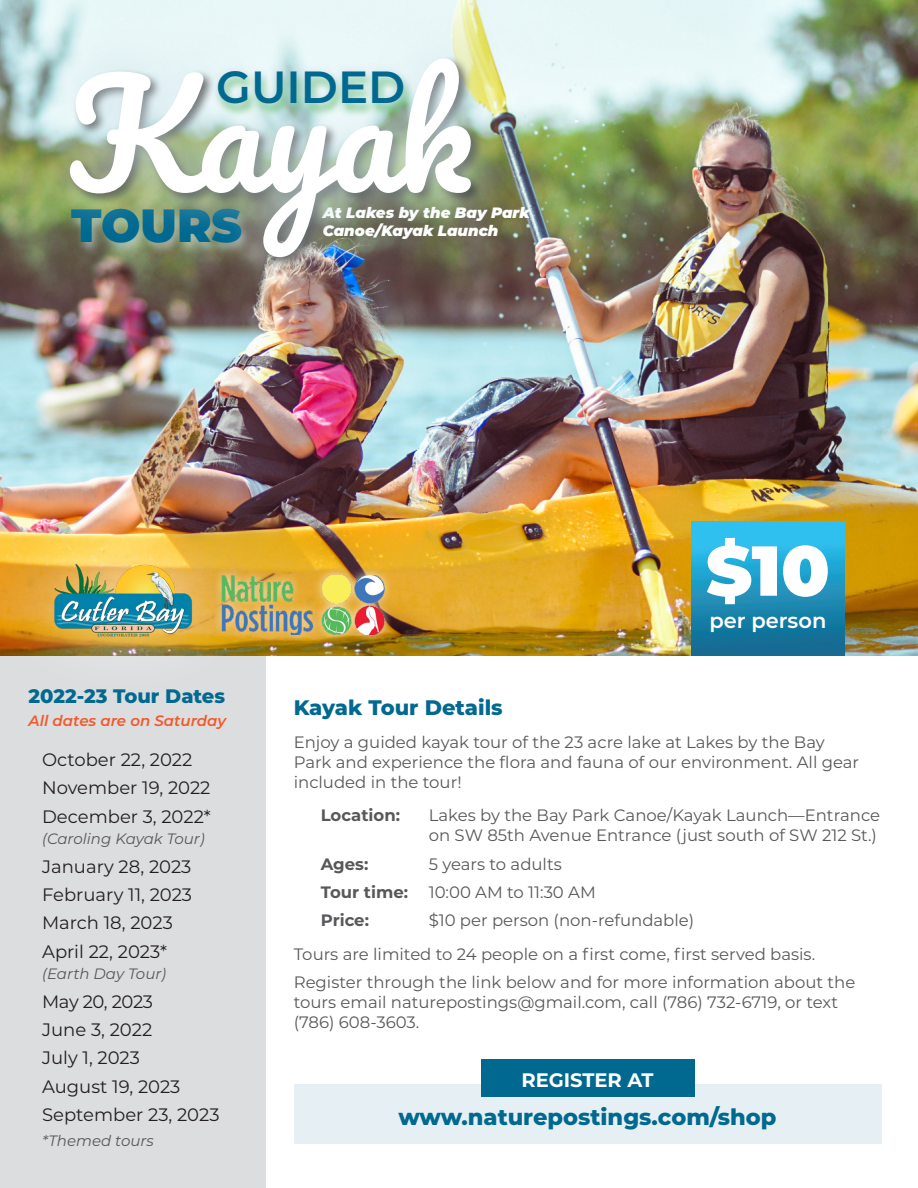
<style>
.page{position:relative;width:918px;height:1188px;background:#fff}
.page>*{position:absolute;margin:0;border:0;box-sizing:border-box;transform-origin:0 0}
.Paragraph_Style_1{font:142.5px "Pacifico";letter-spacing:-.005em;color:#fff}
.Paragraph_Style_1-2{font:900 70.5px "Montserrat";color:#fff}
.Paragraph_Style_1-3{font:900 46.5px "Montserrat";color:#016990}
.Paragraph_Style_1-4{font:600 45px "Montserrat";color:#016990}
.Paragraph_Style_1-5{font:800 22.5px "Montserrat";color:#016990}
.Paragraph_Style_1-6{font:800 21px "Montserrat";color:#016990}
.Paragraph_Style_1-7{font:600 21px "Montserrat";color:#fff}
.Paragraph_Style_1-8{font:800 19.5px "Montserrat";color:#016990}
.Paragraph_Style_1-9{font:700 19.5px "Montserrat";color:#fff}
.Paragraph_Style_1-10{font:18px "Montserrat";color:#231f20}
.Paragraph_Style_1-11{font:18px "Montserrat";letter-spacing:-.025em;color:#231f20}
.Paragraph_Style_1-12{font:16.5px/19.8px "Montserrat";color:#57585a}
.Paragraph_Style_1-13{font:700 16.5px "Montserrat";color:#57585a}
.Paragraph_Style_1-14{font:italic 15px "Montserrat";color:#57585a}
.Paragraph_Style_1-15{font:italic 900 15px "Montserrat";color:#fff}
.Paragraph_Style_1-16{font:italic 600 15px "Montserrat";color:#f1592b}
.s1{font-weight:700}
</style>
<div class="page">
<div style="left:0;top:620px;width:266px;height:568px;background:#dcddde"></div>
<img style="left:0;top:0;width:918px;height:655px">
<div style="left:294px;top:1084px;width:587px;height:60px;background:#e6f0f4"></div>
<div style="left:481px;top:1059px;width:213px;height:38px;background:#016990"></div>
<div style="left:0;top:500px;width:258px;height:202px;background:#fff;opacity:.75"></div>
<img style="left:50px;top:560px;width:148px;height:81px">
<img style="left:28px;top:17px;width:485px;height:282px">
<div style="left:213px;top:565px;width:180px;height:79px;background:#fff;opacity:.75"></div>
<img style="left:221px;top:575px;width:164px;height:59px">
<div style="left:691px;top:521px;width:154px;height:134px;background:linear-gradient(to bottom,#30cbfc,#10658b)"></div>
<div style="left:214px;top:69px;width:201px;height:49px;background:#40ae49;opacity:.75"></div>
<div style="left:209px;top:62px;width:203px;height:51px;background:#cce1e9;opacity:.93"></div>
<p class="Paragraph_Style_1" style="left:66px;top:60px;width:407px">Kayak</p>
<p class="Paragraph_Style_1-4" style="left:216px;top:55px;width:191px">GUIDED</p>
<p class="Paragraph_Style_1-3" style="left:71px;top:191px;width:173px">TOURS</p>
<p class="Paragraph_Style_1-15" style="left:323px;top:201px;width:209px">At Lakes by the Bay Park</p>
<p class="Paragraph_Style_1-15" style="left:323px;top:219px;width:177px">Canoe/Kayak Launch</p>
<p class="Paragraph_Style_1-2" style="left:706px;top:518px;width:125px">$10</p>
<p class="Paragraph_Style_1-7" style="left:709px;top:606px;width:119px">per person</p>
<p class="Paragraph_Style_1-8" style="left:29px;top:682px;width:198px">2022-23 Tour Dates</p>
<p class="Paragraph_Style_1-16" style="left:29px;top:710px;width:199px">All dates are on Saturday</p>
<p class="Paragraph_Style_1-10" style="left:42px;top:747px;width:152px">October 22, 2022</p>
<p class="Paragraph_Style_1-10" style="left:42px;top:776px;width:170px">November 19, 2022</p>
<p class="Paragraph_Style_1-10" style="left:42px;top:804px;width:170px">December 3, 2022*</p>
<p class="Paragraph_Style_1-14" style="left:42px;top:829px;width:164px">(Caroling Kayak Tour)</p>
<p class="Paragraph_Style_1-10" style="left:42px;top:854px;width:151px">January 28, 2023</p>
<p class="Paragraph_Style_1-10" style="left:42px;top:882px;width:151px">February 11, 2023</p>
<p class="Paragraph_Style_1-10" style="left:42px;top:911px;width:132px">March 18, 2023</p>
<p class="Paragraph_Style_1-10" style="left:42px;top:939px;width:127px">April 22, 2023*</p>
<p class="Paragraph_Style_1-14" style="left:42px;top:964px;width:126px">(Earth Day Tour)</p>
<p class="Paragraph_Style_1-11" style="left:42px;top:989px;width:112px">May 20, 2023</p>
<p class="Paragraph_Style_1-10" style="left:42px;top:1017px;width:112px">June 3, 2022</p>
<p class="Paragraph_Style_1-10" style="left:42px;top:1046px;width:99px">July 1, 2023</p>
<p class="Paragraph_Style_1-10" style="left:42px;top:1074px;width:140px">August 19, 2023</p>
<p class="Paragraph_Style_1-10" style="left:42px;top:1102px;width:179px">September 23, 2023</p>
<p class="Paragraph_Style_1-14" style="left:42px;top:1130px;width:113px">*Themed tours</p>
<p class="Paragraph_Style_1-6" style="left:294px;top:692px;width:211px">Kayak Tour Details</p>
<p class="Paragraph_Style_1-12" style="left:294px;top:732px;width:567px">Enjoy a guided kayak tour of the 23 acre lake at Lakes by the Bay<br>Park and experience the flora and fauna of our environment. All gear included in the tour!</p>
<p class="Paragraph_Style_1-13" style="left:321px;top:804px;width:81px">Location:</p>
<p class="Paragraph_Style_1-12" style="left:429px;top:805px;width:453px">Lakes by the Bay Park Canoe/Kayak Launch—Entrance on SW 85th Avenue Entrance (just south of SW 212 St.)</p>
<p class="Paragraph_Style_1-13" style="left:321px;top:852px;width:49px">Ages:</p>
<p class="Paragraph_Style_1-12" style="left:429px;top:853px;width:135px">5 years to adults</p>
<p class="Paragraph_Style_1-12" style="left:321px;top:882px;width:277px"><span class="s1">Tour time:</span> 10:00 AM to 11:30 AM</p>
<p class="Paragraph_Style_1-13" style="left:321px;top:909px;width:50px">Price:</p>
<p class="Paragraph_Style_1-12" style="left:429px;top:910px;width:267px">$10 per person (non-refundable)</p>
<p class="Paragraph_Style_1-12" style="left:294px;top:943px;width:523px">Tours are limited to 24 people on a first come, first served basis.</p>
<p class="Paragraph_Style_1-12" style="left:294px;top:972px;width:563px">Register through the link below and for more information about the tours email naturepostings@gmail.com, call (786) 732-6719, or text (786) 608-3603.</p>
<p class="Paragraph_Style_1-9" style="left:521px;top:1066px;width:134px">REGISTER AT</p>
<p class="Paragraph_Style_1-5" style="left:398px;top:1101px;width:380px">www.naturepostings.com/shop</p>
</div>
